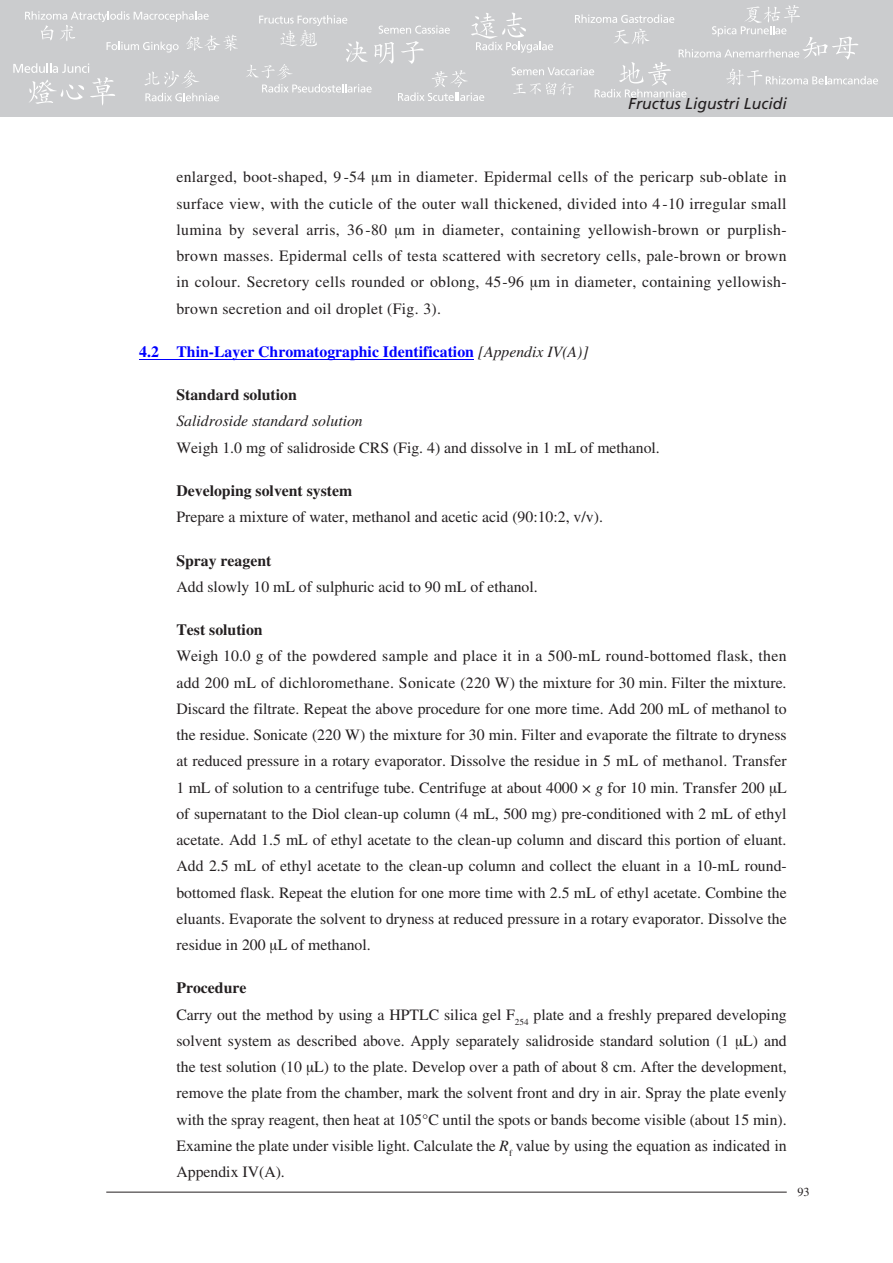
<style>
.page{position:relative;width:893px;height:1263px;background:#fff}
.page>*{position:absolute;margin:0;border:0;box-sizing:border-box;transform-origin:0 0}
.t1{font:15.75px/26.2px "Times";color:#231f20;text-align:justify}
.t2{font:700 15.75px "Times";color:#231f20}
.t3{font:700 15.75px "Times";color:#00f}
.t4{font:italic 15.75px "Times";color:#231f20}
.t5{font:italic 15.75px "Frutiger";color:#231f20}
.t6{font:12.3px "Times";color:#231f20}
.s1{font-weight:400;font-style:italic;color:#231f20}
.s2{font-style:italic}
.s3{font-weight:700}
.s4{font-family:"Times New Roman"}
</style>
<div class="page">
<div style="left:0;top:0;width:893px;height:116px;background:#cbccce"></div>
<svg style="left:13px;top:63px;width:102px;height:43px"></svg>
<svg style="left:144px;top:70px;width:75px;height:31px"></svg>
<svg style="left:25px;top:11px;width:213px;height:42px"></svg>
<svg style="left:246px;top:5px;width:632px;height:96px"></svg>
<hr style="left:106px;top:1192px;width:681px;height:1px;background:#231f20">
<hr style="left:139px;top:359px;width:335px;height:1px;background:#00f">
<p class="t5" style="left:628px;top:95px;width:160px">Fructus Ligustri Lucidi</p>
<p class="t1" style="left:176px;top:164px;width:612px">enlarged, boot-shaped, 9 -54 μm in diameter. Epidermal cells of the pericarp sub-oblate in surface view, with the cuticle of the outer wall thickened, divided into 4 -10 irregular small lumina by several arris, 36-80 μm in diameter, containing yellowish-brown or purplish&shy;brown masses. Epidermal cells of testa scattered with secretory cells, pale-brown or brown in colour. Secretory cells rounded or oblong, 45-96 μm in diameter, containing yellowish&shy;brown secretion and oil droplet (Fig. 3).</p>
<p class="t3" style="left:139px;top:342px;width:451px">4.2 Thin-Layer Chromatographic Identification <span class="s1">[Appendix IV(A)]</span></p>
<p class="t2" style="left:176px;top:385px;width:122px">Standard solution</p>
<p class="t4" style="left:176px;top:413px;width:188px">Salidroside standard solution</p>
<p class="t1" style="left:176px;top:434px;width:485px">Weigh 1.0 mg of salidroside CRS (Fig. 4) and dissolve in 1 mL of methanol.</p>
<p class="t2" style="left:176px;top:481px;width:177px">Developing solvent system</p>
<p class="t1" style="left:176px;top:504px;width:428px">Prepare a mixture of water, methanol and acetic acid (90:10:2, v/v).</p>
<p class="t2" style="left:176px;top:551px;width:96px">Spray reagent</p>
<p class="t1" style="left:176px;top:573px;width:363px">Add slowly 10 mL of sulphuric acid to 90 mL of ethanol.</p>
<p class="t2" style="left:176px;top:620px;width:88px">Test solution</p>
<p class="t1" style="left:176px;top:643px;width:612px">Weigh 10.0 g of the powdered sample and place it in a 500-mL round-bottomed flask, then add 200 mL of dichloromethane. Sonicate (220 W) the mixture for 30 min. Filter the mixture.<br>Discard the filtrate. Repeat the above procedure for one more time. Add 200 mL of methanol to the residue. Sonicate (220 W) the mixture for 30 min. Filter and evaporate the filtrate to dryness at reduced pressure in a rotary evaporator. Dissolve the residue in 5 mL of methanol. Transfer 1 mL of solution to a centrifuge tube. Centrifuge at about 4000 × <span class="s2">g</span> for 10 min. Transfer 200 μL of supernatant to the Diol clean-up column (4 mL, 500 mg) pre-conditioned with 2 mL of ethyl acetate. Add 1.5 mL of ethyl acetate to the clean-up column and discard this portion of eluant.<br>Add 2.5 mL of ethyl acetate to the clean-up column and collect the eluant in a 10-mL round&shy;bottomed flask. Repeat the elution for one more time with 2.5 mL of ethyl acetate. Combine the eluants. Evaporate the solvent to dryness at reduced pressure in a rotary evaporator. Dissolve the residue in 200 μL of methanol.</p>
<p class="t1" style="left:176px;top:975px;width:612px;text-align:left"><span class="s3">Procedure<br></span>Carry out the method by using a HPTLC silica gel F<sub>254</sub> plate and a freshly prepared developing solvent system as described above. Apply separately salidroside standard solution (1 μL) and the test solution (10 μL) to the plate. Develop over a path of about 8 cm. After the development, remove the plate from the chamber, mark the solvent front and dry in air. Spray the plate evenly with the spray reagent, then heat at 105°C until the spots or bands become visible (about 15 min).<br>Examine the plate under visible light. Calculate the <span class="s2">R</span><sub>f</sub> <span class="s4">value by using the equation as indicated in</span></p>
<p class="t1" style="left:550px;top:1132px;width:145px">s by using the equation</p>
<p class="t1" style="left:176px;top:1158px;width:110px">Appendix IV(A).</p>
<p class="t6" style="left:797px;top:1185px;width:14px">93</p>
</div>
